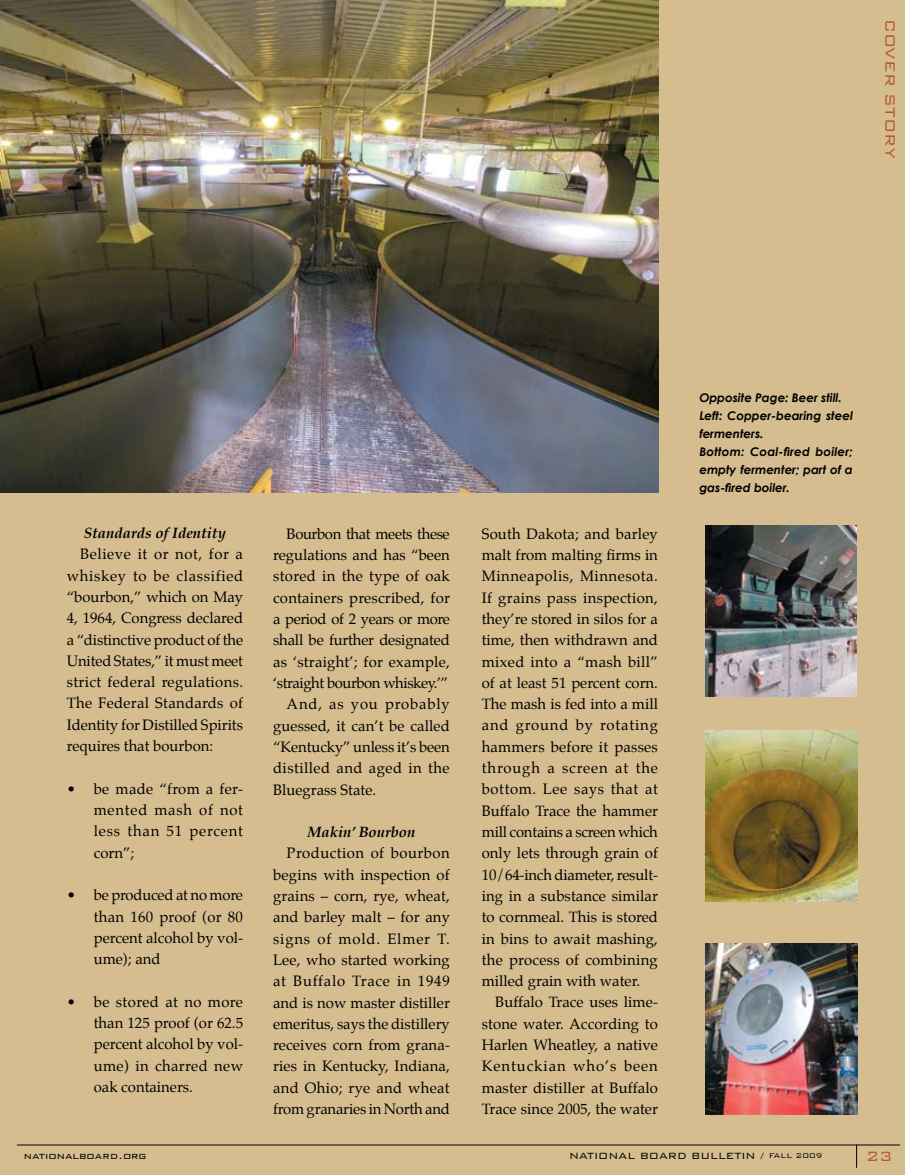
<style>
.page{position:relative;width:905px;height:1175px;background:#fff}
.page>*{position:absolute;margin:0;border:0;box-sizing:border-box;transform-origin:0 0}
.t1{font:300 18px "Bank Gothic BT";color:#b65a33}
.t2{font:14.85px/21.3px "Palatino";letter-spacing:.005em;color:#000;text-align:justify}
.t3{font:14.85px "Palatino";letter-spacing:.025em;color:#000}
.t4{font:14.85px "Palatino";letter-spacing:.055em;color:#000}
.t5{font:14.85px "Palatino";letter-spacing:-.03em;color:#000}
.t6{font:14.85px "Palatino";letter-spacing:-.015em;color:#000}
.t7{font:14.85px "Palatino";letter-spacing:.035em;color:#000}
.t8{font:14.85px "Palatino";letter-spacing:.03em;color:#000}
.t9{font:italic 700 14.85px "Palatino";color:#000}
.t10{font:14.85px "Palatino";letter-spacing:.045em;color:#000}
.t11{font:14.85px "Palatino";letter-spacing:-.025em;color:#000}
.t12{font:14.85px "Palatino";letter-spacing:.05em;color:#000}
.t13{font:14.85px "Palatino";letter-spacing:.04em;color:#000}
.t14{font:14.85px "Palatino";letter-spacing:.06em;color:#000}
.t15{font:14.85px "Palatino";letter-spacing:.065em;color:#000}
.t16{font:italic 700 12px/18px "Century Gothic";letter-spacing:-.005em;color:#000}
.t17{font:300 12px "Bank Gothic BT";color:#000}
.s1{font-size:9px}
</style>
<div class="page">
<div style="left:0;top:0;width:904px;height:1174px;background:#d5bd8f"></div>
<img style="left:705px;top:944px;width:152px;height:170px">
<img style="left:705px;top:730px;width:152px;height:172px">
<img style="left:705px;top:525px;width:151px;height:171px">
<img style="left:0;top:0;width:658px;height:492px">
<hr style="left:17px;top:1144px;width:882px;height:1px;background:#000">
<svg style="left:856px;top:1144px;width:1px;height:23px"></svg>
<p class="t1" style="left:899px;top:19px;width:141px;rotate:90deg">COVER STORY</p>
<p class="t9" style="left:84px;top:521px;width:143px">Standards of Identity</p>
<p class="t7" style="left:80px;top:542px;width:164px">Believe it or not, for a</p>
<p class="t10" style="left:67px;top:563px;width:178px">whiskey to be classified</p>
<p class="t2" style="left:67px;top:586px;width:178px">“bourbon,” which on May</p>
<p class="t2" style="left:67px;top:607px;width:178px">4, 1964, Congress declared</p>
<p class="t2" style="left:67px;top:629px;width:178px">a “distinctive product of the</p>
<p class="t2" style="left:67px;top:650px;width:178px">United States,” it must meet</p>
<p class="t3" style="left:67px;top:669px;width:178px">strict federal regulations.</p>
<p class="t2" style="left:67px;top:692px;width:178px">The Federal Standards of</p>
<p class="t2" style="left:67px;top:714px;width:178px">Identity for Distilled Spirits</p>
<p class="t2" style="left:67px;top:735px;width:148px">requires that bourbon:</p>
<p class="t2" style="left:94px;top:778px;width:151px;text-indent:-27px">• be made “from a fer&shy;mented mash of not less than 51 percent corn”;</p>
<p class="t2" style="left:94px;top:884px;width:151px;text-indent:-27px">• be produced at no more than 160 proof (or 80 percent alcohol by vol&shy;ume); and</p>
<p class="t2" style="left:94px;top:991px;width:151px;text-indent:-27px">• be stored at no more than 125 proof (or 62.5 percent alcohol by vol&shy;ume) in charred new oak containers.</p>
<p class="t11" style="left:286px;top:521px;width:165px">Bourbon that meets these</p>
<p class="t2" style="left:273px;top:544px;width:178px">regulations and has “been</p>
<p class="t3" style="left:273px;top:564px;width:178px">stored in the type of oak</p>
<p class="t2" style="left:273px;top:587px;width:178px">containers prescribed, for</p>
<p class="t5" style="left:273px;top:606px;width:178px">a period of 2 years or more</p>
<p class="t2" style="left:273px;top:629px;width:178px">shall be further designated</p>
<p class="t2" style="left:273px;top:651px;width:178px">as ‘straight’; for example,</p>
<p class="t5" style="left:273px;top:670px;width:177px">‘straight bourbon whiskey.’”</p>
<p class="t4" style="left:286px;top:692px;width:165px">And, as you probably</p>
<p class="t2" style="left:273px;top:715px;width:178px">guessed, it can’t be called</p>
<p class="t2" style="left:273px;top:736px;width:178px">“Kentucky” unless it’s been</p>
<p class="t8" style="left:273px;top:755px;width:178px">distilled and aged in the</p>
<p class="t2" style="left:273px;top:778px;width:105px">Bluegrass State.</p>
<p class="t9" style="left:307px;top:820px;width:109px">Makin’ Bourbon</p>
<p class="t8" style="left:286px;top:841px;width:165px">Production of bourbon</p>
<p class="t2" style="left:273px;top:864px;width:178px">begins with inspection of</p>
<p class="t2" style="left:273px;top:885px;width:178px">grains – corn, rye, wheat,</p>
<p class="t2" style="left:273px;top:906px;width:178px">and barley malt – for any</p>
<p class="t4" style="left:273px;top:926px;width:178px">signs of mold. Elmer T.</p>
<p class="t2" style="left:273px;top:949px;width:178px">Lee, who started working</p>
<p class="t12" style="left:273px;top:968px;width:178px">at Buffalo Trace in 1949</p>
<p class="t2" style="left:273px;top:991px;width:178px">and is now master distiller</p>
<p class="t2" style="left:273px;top:1013px;width:178px">emeritus, says the distillery</p>
<p class="t2" style="left:273px;top:1034px;width:178px">receives corn from grana-</p>
<p class="t2" style="left:273px;top:1055px;width:178px">ries in Kentucky, Indiana,</p>
<p class="t2" style="left:273px;top:1077px;width:178px">and Ohio; rye and wheat</p>
<p class="t6" style="left:273px;top:1096px;width:178px">from granaries in North and</p>
<p class="t2" style="left:481px;top:523px;width:178px">South Dakota; and barley</p>
<p class="t2" style="left:481px;top:544px;width:178px">malt from malting firms in</p>
<p class="t7" style="left:481px;top:564px;width:178px">Minneapolis, Minnesota.</p>
<p class="t2" style="left:481px;top:587px;width:178px">If grains pass inspection,</p>
<p class="t2" style="left:481px;top:608px;width:178px">they’re stored in silos for a</p>
<p class="t2" style="left:481px;top:629px;width:178px">time, then withdrawn and</p>
<p class="t3" style="left:481px;top:649px;width:178px">mixed into a “mash bill”</p>
<p class="t2" style="left:481px;top:672px;width:178px">of at least 51 percent corn.</p>
<p class="t2" style="left:481px;top:693px;width:178px">The mash is fed into a mill</p>
<p class="t4" style="left:481px;top:713px;width:178px">and ground by rotating</p>
<p class="t2" style="left:481px;top:736px;width:178px">hammers before it passes</p>
<p class="t14" style="left:481px;top:755px;width:178px">through a screen at the</p>
<p class="t13" style="left:481px;top:777px;width:178px">bottom. Lee says that at</p>
<p class="t2" style="left:481px;top:800px;width:178px">Buffalo Trace the hammer</p>
<p class="t6" style="left:481px;top:819px;width:178px">mill contains a screen which</p>
<p class="t2" style="left:481px;top:842px;width:178px">only lets through grain of</p>
<p class="t2" style="left:481px;top:863px;width:178px">10/64-inch diameter, result-</p>
<p class="t2" style="left:481px;top:885px;width:178px">ing in a substance similar</p>
<p class="t2" style="left:481px;top:906px;width:178px">to cornmeal. This is stored</p>
<p class="t2" style="left:481px;top:927px;width:178px">in bins to await mashing,</p>
<p class="t2" style="left:481px;top:949px;width:178px">the process of combining</p>
<p class="t2" style="left:481px;top:970px;width:160px">milled grain with water.</p>
<p class="t2" style="left:495px;top:991px;width:164px">Buffalo Trace uses lime-</p>
<p class="t2" style="left:481px;top:1013px;width:178px">stone water. According to</p>
<p class="t2" style="left:481px;top:1034px;width:178px">Harlen Wheatley, a native</p>
<p class="t15" style="left:481px;top:1053px;width:178px">Kentuckian who’s been</p>
<p class="t2" style="left:481px;top:1076px;width:178px">master distiller at Buffalo</p>
<p class="t2" style="left:481px;top:1098px;width:178px">Trace since 2005, the water</p>
<p class="t16" style="left:699px;top:388px;width:155px">Opposite Page: Beer still.<br>Left: Copper-bearing steel fermenters.<br>Bottom: Coal-fired boiler; empty fermenter; part of a gas-fired boiler.</p>
<p class="t17" style="left:24px;top:1149px;width:124px">nationalboard.org</p>
<p class="t17" style="left:569px;top:1149px;width:255px">NATIONAL BOARD BULLETIN / <span class="s1">FALL 2009</span></p>
<p class="t1" style="left:865px;top:1146px;width:28px">23</p>
</div>
